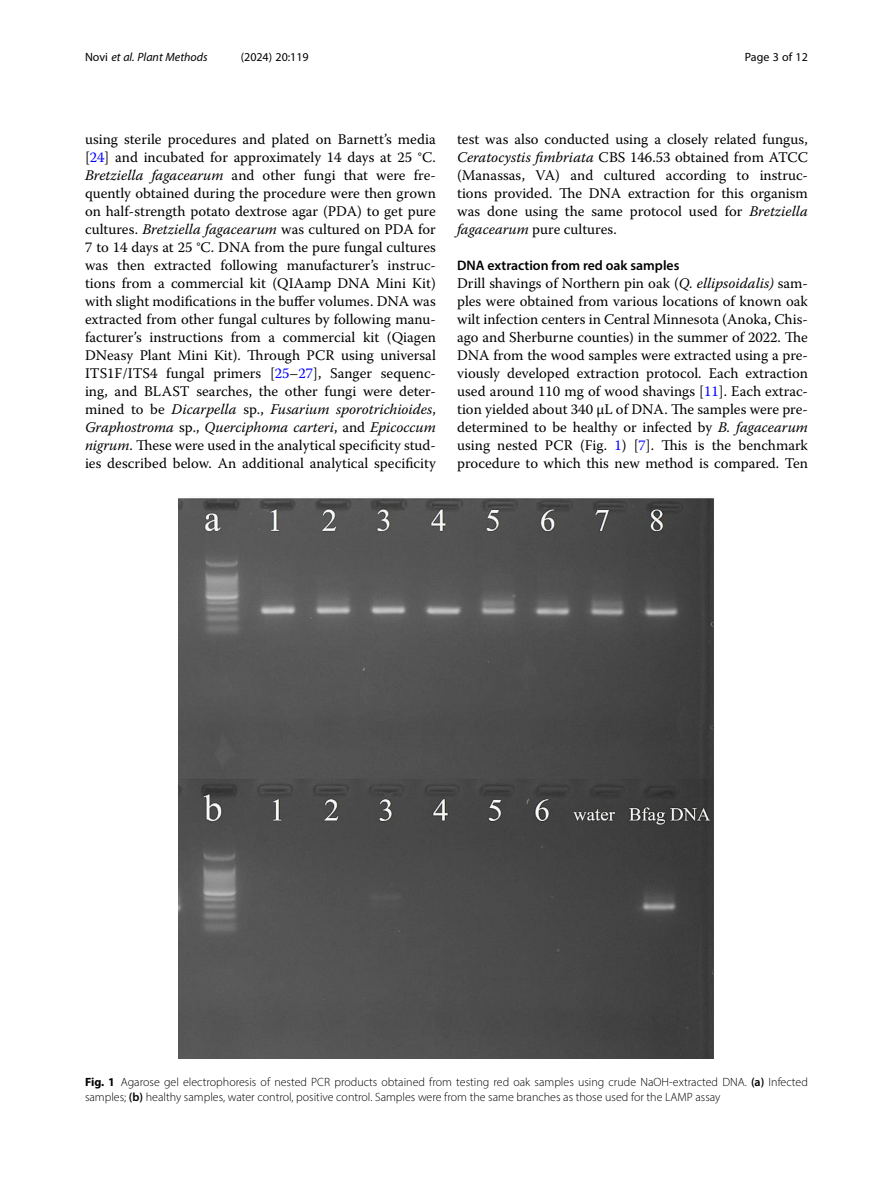
<style>
.page{position:relative;width:893px;height:1191px;background:#fff}
.page>*{position:absolute;margin:0;border:0;box-sizing:border-box;transform-origin:0 0}
.Body_Text{font:14.7px/18px "Warnock Pro";color:#000;text-align:justify}
.Head_2{font:600 13.8px "Myriad Pro";color:#000}
.Figure_Caption{font:300 12px/15px "Myriad Pro";color:#000}
.t1{font:italic 12px "Myriad Pro";color:#000}
.t2{font:12px "Myriad Pro";color:#000}
.s1{font-style:normal}
.s2{color:#00f}
.s3{font-style:italic}
.s4{font-weight:700}
.s5{font-weight:600}
</style>
<div class="page">
<img style="left:178px;top:498px;width:536px;height:561px">
<p class="t1" style="left:85px;top:50px;width:124px"><span class="s1">Novi</span> et al. Plant Methods</p>
<p class="t2" style="left:241px;top:50px;width:70px">(2024) 20:119</p>
<p class="t2" style="left:745px;top:50px;width:65px">Page 3 of 12</p>
<p class="Body_Text" style="left:85px;top:130px;width:352px">using sterile procedures and plated on Barnett’s media [<span class="s2">24</span>] and incubated for approximately 14 days at 25 °C.<br><span class="s3">Bretziella fagacearum</span> and other fungi that were fre&shy;quently obtained during the procedure were then grown on half-strength potato dextrose agar (PDA) to get pure cultures. <span class="s3">Bretziella fagacearum</span> was cultured on PDA for 7 to 14 days at 25 °C. DNA from the pure fungal cultures was then extracted following manufacturer’s instruc&shy;tions from a commercial kit (QIAamp DNA Mini Kit) with slight modifications in the buffer volumes. DNA was extracted from other fungal cultures by following manu&shy;facturer’s instructions from a commercial kit (Qiagen DNeasy Plant Mini Kit). Through PCR using universal ITS1F/ITS4 fungal primers [<span class="s2">25</span>–<span class="s2">27</span>], Sanger sequenc&shy;ing, and BLAST searches, the other fungi were deter&shy;mined to be <span class="s3">Dicarpella</span> sp., <span class="s3">Fusarium sporotrichioides</span>, <span class="s3">Graphostroma</span> sp., <span class="s3">Querciphoma carteri</span>, and <span class="s3">Epicoccum nigrum</span>. These were used in the analytical specificity stud&shy;ies described below. An additional analytical specificity</p>
<p class="Body_Text" style="left:457px;top:130px;width:352px">test was also conducted using a closely related fungus, <span class="s3">Ceratocystis fimbriata</span> CBS 146.53 obtained from ATCC (Manassas, VA) and cultured according to instruc&shy;tions provided. The DNA extraction for this organism was done using the same protocol used for <span class="s3">Bretziella fagacearum</span> pure cultures.</p>
<p class="Head_2" style="left:457px;top:257px;width:224px">DNA extraction from red oak samples</p>
<p class="Body_Text" style="left:457px;top:274px;width:352px">Drill shavings of Northern pin oak (<span class="s3">Q. ellipsoidalis)</span> sam&shy;ples were obtained from various locations of known oak wilt infection centers in Central Minnesota (Anoka, Chis&shy;ago and Sherburne counties) in the summer of 2022. The DNA from the wood samples were extracted using a pre&shy;viously developed extraction protocol. Each extraction used around 110 mg of wood shavings [<span class="s2">11</span>]. Each extrac&shy;tion yielded about 340 µL of DNA. The samples were pre&shy;determined to be healthy or infected by <span class="s3">B. fagacearum </span>using nested PCR (Fig. <span class="s2">1</span>) [<span class="s2">7</span>]. This is the benchmark procedure to which this new method is compared. Ten</p>
<p class="Figure_Caption" style="left:85px;top:1074px;width:724px"><span class="s4">Fig. 1</span> Agarose gel electrophoresis of nested PCR products obtained from testing red oak samples using crude NaOH-extracted DNA. <span class="s5">(a)</span> Infected samples; <span class="s5">(b)</span> healthy samples, water control, positive control. Samples were from the same branches as those used for the LAMP assay</p>
</div>
